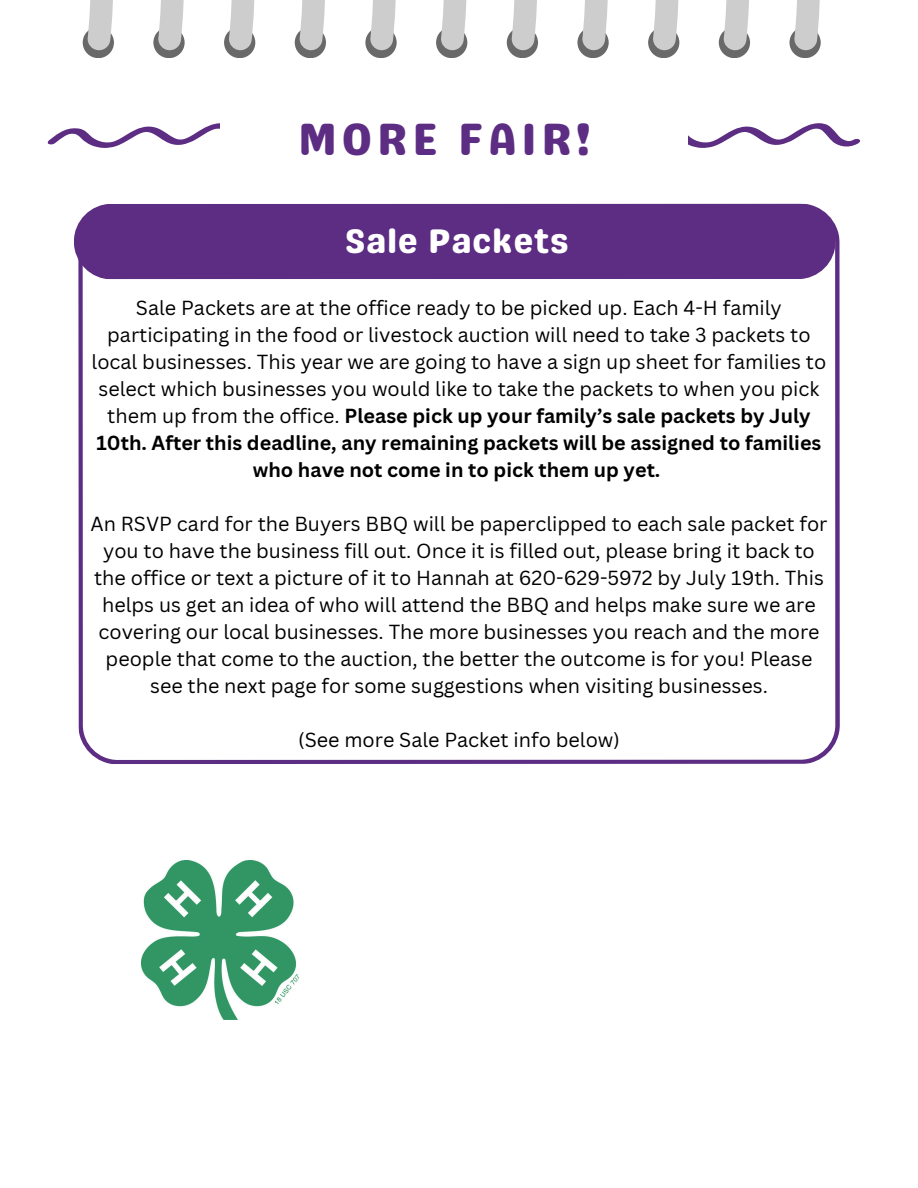
<style>
.page{position:relative;width:918px;height:1188px;background:#fff}
.page>*{position:absolute;margin:0;border:0;box-sizing:border-box;transform-origin:0 0}
.t1{font:45.15px "Genty Sans";letter-spacing:.1em;color:#5c2d83}
.t2{font:34.05px "Genty Sans";letter-spacing:.03em;color:#fff}
.t3{font:19.8px/27px "Canva Sans";color:#000;text-align:center}
.s1{font-weight:700}
</style>
<div class="page">
<svg style="left:47px;top:123px;width:173px;height:25px"></svg>
<svg style="left:688px;top:123px;width:172px;height:25px"></svg>
<div style="left:789px;top:27px;width:32px;height:31px;background:#696969;border-radius:50%"></div>
<svg style="left:794px;top:0;width:26px;height:51px"></svg>
<div style="left:719px;top:27px;width:31px;height:31px;background:#696969;border-radius:50%"></div>
<svg style="left:724px;top:0;width:25px;height:51px"></svg>
<div style="left:648px;top:27px;width:31px;height:31px;background:#696969;border-radius:50%"></div>
<svg style="left:653px;top:0;width:26px;height:51px"></svg>
<div style="left:577px;top:27px;width:32px;height:31px;background:#696969;border-radius:50%"></div>
<svg style="left:582px;top:0;width:26px;height:51px"></svg>
<div style="left:507px;top:27px;width:31px;height:31px;background:#696969;border-radius:50%"></div>
<svg style="left:512px;top:0;width:25px;height:51px"></svg>
<div style="left:436px;top:27px;width:31px;height:31px;background:#696969;border-radius:50%"></div>
<svg style="left:441px;top:0;width:26px;height:51px"></svg>
<div style="left:365px;top:27px;width:32px;height:31px;background:#696969;border-radius:50%"></div>
<svg style="left:370px;top:0;width:26px;height:51px"></svg>
<div style="left:295px;top:27px;width:31px;height:31px;background:#696969;border-radius:50%"></div>
<svg style="left:300px;top:0;width:25px;height:51px"></svg>
<div style="left:224px;top:27px;width:31px;height:31px;background:#696969;border-radius:50%"></div>
<svg style="left:229px;top:0;width:25px;height:51px"></svg>
<div style="left:153px;top:27px;width:32px;height:31px;background:#696969;border-radius:50%"></div>
<svg style="left:158px;top:0;width:26px;height:51px"></svg>
<div style="left:83px;top:27px;width:31px;height:31px;background:#696969;border-radius:50%"></div>
<svg style="left:88px;top:0;width:25px;height:51px"></svg>
<svg style="left:78px;top:204px;width:762px;height:560px"></svg>
<div style="left:74px;top:204px;width:762px;height:75px;background:#5c2d83;border-radius:38px"></div>
<img style="left:141px;top:860px;width:158px;height:160px">
<h2 class="t1" style="left:298px;top:112px;width:294px">MORE FAIR!</h2>
<p class="t2" style="left:345px;top:221px;width:225px">Sale Packets</p>
<p class="t3" style="left:92px;top:294px;width:736px">Sale Packets are at the office ready to be picked up. Each 4-H family participating in the food or livestock auction will need to take 3 packets to local businesses. This year we are going to have a sign up sheet for families to select which businesses you would like to take the packets to when you pick them up from the office. <span class="s1">Please pick up your family’s sale packets by July 10th. After this deadline, any remaining packets will be assigned to families who have not come in to pick them up yet.</span></p>
<p class="t3" style="left:90px;top:510px;width:739px">An RSVP card for the Buyers BBQ will be paperclipped to each sale packet for you to have the business fill out. Once it is filled out, please bring it back to the office or text a picture of it to Hannah at 620-629-5972 by July 19th. This helps us get an idea of who will attend the BBQ and helps make sure we are covering our local businesses. The more businesses you reach and the more people that come to the auction, the better the outcome is for you! Please see the next page for some suggestions when visiting businesses.</p>
<h1 class="t3" style="left:298px;top:726px;width:323px">(See more Sale Packet info below)</h1>
</div>
